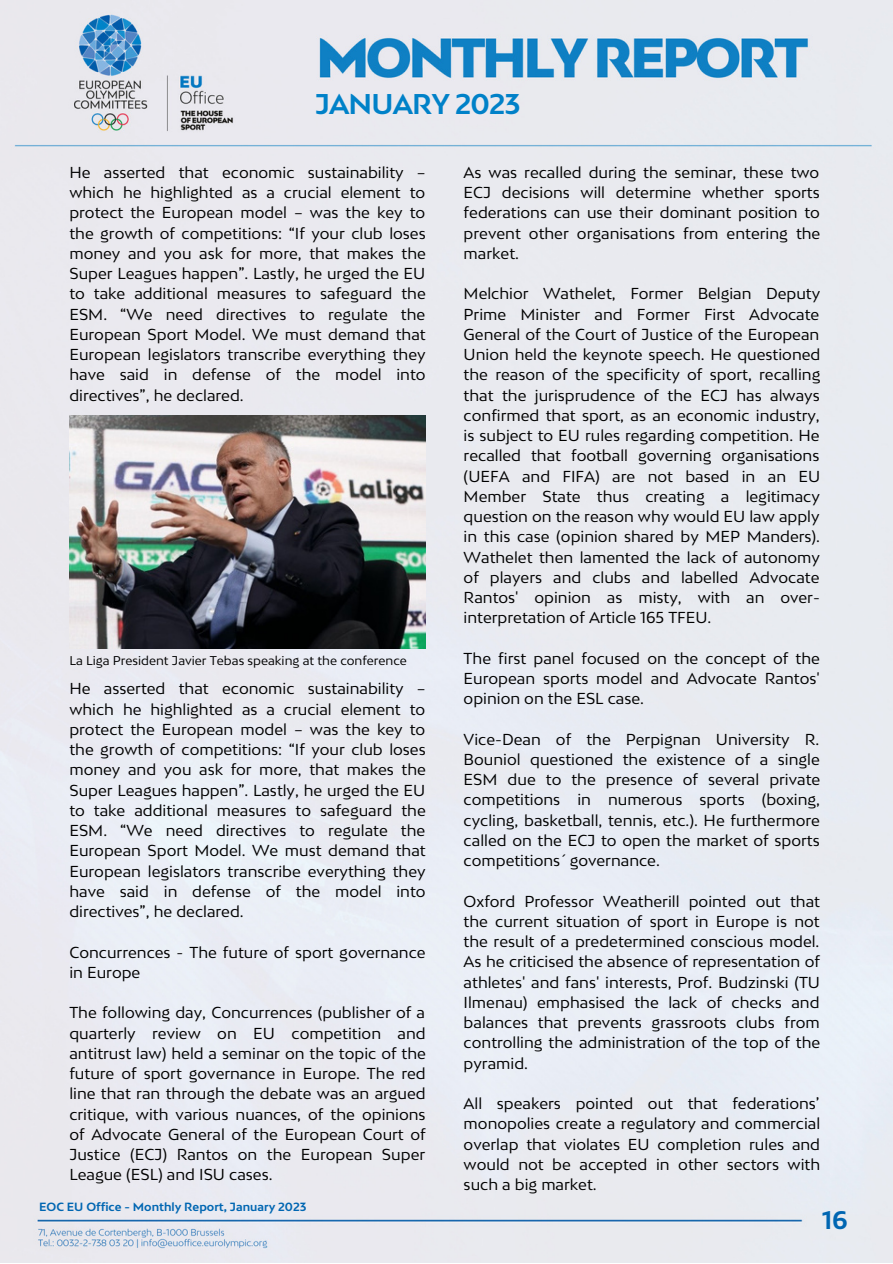
<style>
.page{position:relative;width:893px;height:1264px;background:#fff}
.page>*{position:absolute;margin:0;border:0;box-sizing:border-box;transform-origin:0 0}
.t1{font:700 27px "Bw Mitga";letter-spacing:-.03em;color:#0081c8}
.t2{font:700 24px "Bw Mitga";color:#0066b2}
.t3{font:15px/20.2px "Bw Mitga";color:#000;text-align:justify}
.t4{font:12px "Bw Mitga";color:#000}
.t5{font:700 11.25px "Bw Mitga";color:#0066b2}
</style>
<div class="page">
<div style="left:0;top:0;width:892px;height:1262px;background:#e9eaf0"></div>
<img style="left:69px;top:416px;width:357px;height:232px">
<h1 class="t1" style="left:315px;top:88px;width:207px">JANUARY 2023</h1>
<p class="t3" style="left:69px;top:162px;width:358px">He asserted that economic sustainability – which he highlighted as a crucial element to protect the European model – was the key to the growth of competitions: “If your club loses money and you ask for more, that makes the Super Leagues happen”. Lastly, he urged the EU to take additional measures to safeguard the ESM. “We need directives to regulate the European Sport Model. We must demand that European legislators transcribe everything they have said in defense of the model into directives”, he declared.</p>
<p class="t4" style="left:69px;top:653px;width:339px">La Liga President Javier Tebas speaking at the conference</p>
<p class="t3" style="left:69px;top:678px;width:358px">He asserted that economic sustainability – which he highlighted as a crucial element to protect the European model – was the key to the growth of competitions: “If your club loses money and you ask for more, that makes the Super Leagues happen”. Lastly, he urged the EU to take additional measures to safeguard the ESM. “We need directives to regulate the European Sport Model. We must demand that European legislators transcribe everything they have said in defense of the model into directives”, he declared.</p>
<p class="t3" style="left:69px;top:941px;width:358px">Concurrences - The future of sport governance in Europe</p>
<p class="t3" style="left:69px;top:1002px;width:358px">The following day, Concurrences (publisher of a quarterly review on EU competition and antitrust law) held a seminar on the topic of the future of sport governance in Europe. The red line that ran through the debate was an argued critique, with various nuances, of the opinions of Advocate General of the European Court of Justice (ECJ) Rantos on the European Super League (ESL) and ISU cases.</p>
<p class="t5" style="left:39px;top:1199px;width:269px">EOC EU Office - Monthly Report, January 2023</p>
<p class="t3" style="left:463px;top:162px;width:358px">As was recalled during the seminar, these two ECJ decisions will determine whether sports federations can use their dominant position to prevent other organisations from entering the market.</p>
<p class="t3" style="left:463px;top:283px;width:358px">Melchior Wathelet, Former Belgian Deputy Prime Minister and Former First Advocate General of the Court of Justice of the European Union held the keynote speech. He questioned the reason of the specificity of sport, recalling that the jurisprudence of the ECJ has always confirmed that sport, as an economic industry, is subject to EU rules regarding competition. He recalled that football governing organisations (UEFA and FIFA) are not based in an EU Member State thus creating a legitimacy question on the reason why would EU law apply in this case (opinion shared by MEP Manders).<br>Wathelet then lamented the lack of autonomy of players and clubs and labelled Advocate Rantos' opinion as misty, with an over&shy;interpretation of Article 165 TFEU.</p>
<p class="t3" style="left:463px;top:648px;width:358px">The first panel focused on the concept of the European sports model and Advocate Rantos' opinion on the ESL case.</p>
<p class="t3" style="left:463px;top:729px;width:358px">Vice-Dean of the Perpignan University R.<br>Bouniol questioned the existence of a single ESM due to the presence of several private competitions in numerous sports (boxing, cycling, basketball, tennis, etc.). He furthermore called on the ECJ to open the market of sports competitions´ governance.</p>
<p class="t3" style="left:463px;top:890px;width:358px">Oxford Professor Weatherill pointed out that the current situation of sport in Europe is not the result of a predetermined conscious model.<br>As he criticised the absence of representation of athletes' and fans' interests, Prof. Budzinski (TU Ilmenau) emphasised the lack of checks and balances that prevents grassroots clubs from controlling the administration of the top of the pyramid.</p>
<p class="t3" style="left:463px;top:1093px;width:358px">All speakers pointed out that federations’ monopolies create a regulatory and commercial overlap that violates EU completion rules and would not be accepted in other sectors with such a big market.</p>
<h2 class="t2" style="left:822px;top:1205px;width:27px">16</h2>
</div>
